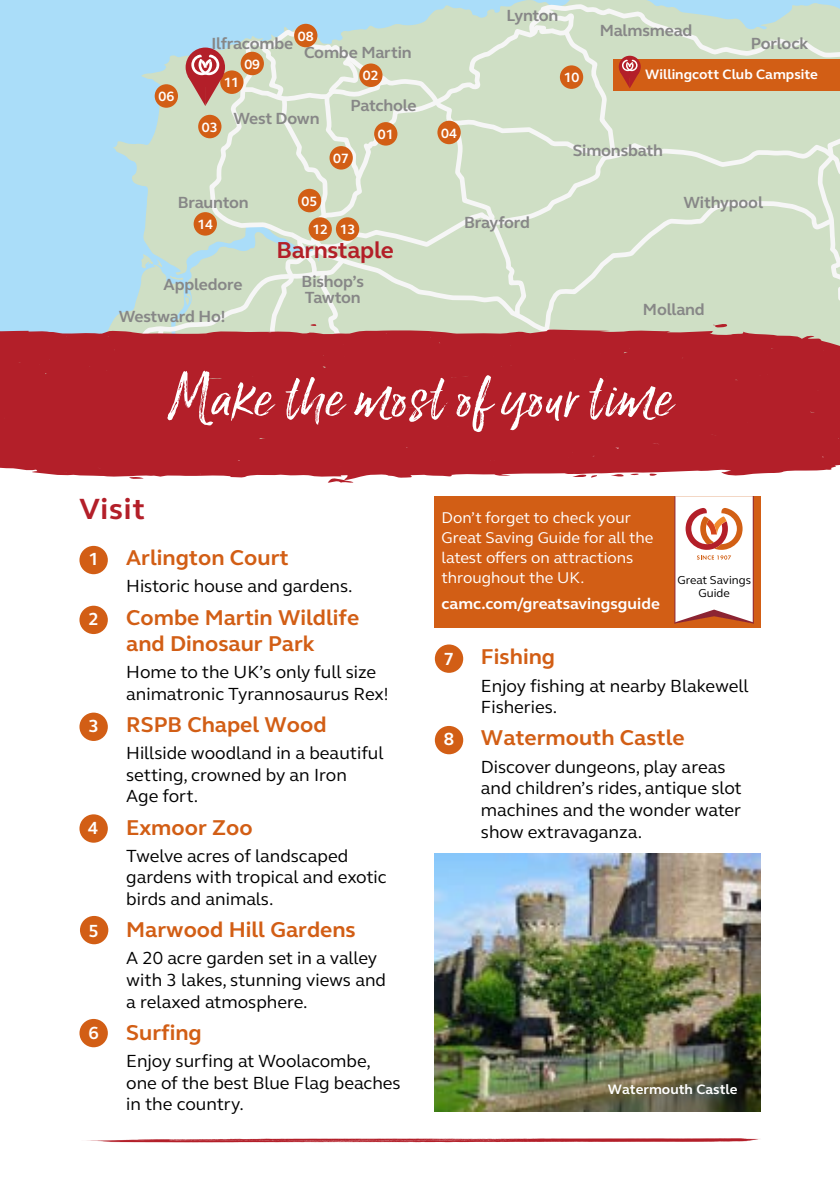
<style>
.page{position:relative;width:840px;height:1191px;background:#fff}
.page>*{position:absolute;margin:0;border:0;box-sizing:border-box;transform-origin:0 0}
.t1{font:68px "Lucky Fellas Win";letter-spacing:.025em;color:#fff}
.t2{font:700 30px "FS Elliot";letter-spacing:.025em;color:#b31f29}
.t3{font:700 23.6px "FS Elliot";letter-spacing:-.01em;color:#b31f28}
.t4{font:700 22px/26.4px "FS Elliot";color:#d25e15}
.t5{font:18px/21.6px "FS Elliot";color:#000}
.t6{font:700 18px "FS Elliot";color:#fff}
.t7{font:700 16.6px/16.6px "FS Elliot";letter-spacing:-.01em;color:#878787}
.t8{font:16px/20px "FS Elliot";color:#fff}
.t9{font:700 16px "FS Elliot";color:#fff}
.t10{font:700 14px "FS Elliot";color:#fff}
.t11{font:700 13.8px "FS Elliot";color:#fff}
.t12{font:11.8px/13.4px "FS Elliot";color:#000;text-align:center}
</style>
<div class="page">
<svg style="left:62px;top:0;width:246px;height:329px;background:#b2ddec"></svg>
<svg style="left:308px;top:0;width:506px;height:329px;background:#c6dfd4"></svg>
<svg style="left:814px;top:0;width:25px;height:329px;background:#d0e0ca"></svg>
<svg style="left:207px;top:28px;width:321px;height:301px;background:#d0e1cd"></svg>
<svg style="left:330px;top:137px;width:509px;height:116px;background:#d2e1c9"></svg>
<div style="left:529px;top:199px;width:306px;height:130px;background:#cfdfc5"></div>
<svg style="left:238px;top:41px;width:153px;height:181px;background:#d4e1cb"></svg>
<div style="left:359px;top:63px;width:23px;height:24px;background:#d25e15;border-radius:50%"></div>
<div style="left:240px;top:52px;width:24px;height:23px;background:#d25e15;border-radius:50%"></div>
<div style="left:220px;top:70px;width:23px;height:24px;background:#d25e15;border-radius:50%"></div>
<div style="left:374px;top:122px;width:23px;height:24px;background:#d25e15;border-radius:50%"></div>
<div style="left:198px;top:115px;width:23px;height:23px;background:#d25e15;border-radius:50%"></div>
<div style="left:298px;top:189px;width:23px;height:23px;background:#d25e15;border-radius:50%"></div>
<div style="left:329px;top:146px;width:23px;height:24px;background:#d25e15;border-radius:50%"></div>
<div style="left:155px;top:84px;width:23px;height:24px;background:#d25e15;border-radius:50%"></div>
<div style="left:294px;top:24px;width:23px;height:23px;background:#d25e15;border-radius:50%"></div>
<div style="left:437px;top:121px;width:23px;height:23px;background:#d25e15;border-radius:50%"></div>
<div style="left:308px;top:217px;width:24px;height:24px;background:#d25e15;border-radius:50%"></div>
<div style="left:193px;top:212px;width:24px;height:24px;background:#d25e15;border-radius:50%"></div>
<div style="left:336px;top:217px;width:23px;height:24px;background:#d25e15;border-radius:50%"></div>
<img style="left:434px;top:853px;width:326px;height:258px">
<div style="left:79px;top:605px;width:29px;height:29px;background:#d25e15;border-radius:50%"></div>
<div style="left:79px;top:712px;width:29px;height:29px;background:#d25e15;border-radius:50%"></div>
<div style="left:79px;top:814px;width:29px;height:28px;background:#d25e15;border-radius:50%"></div>
<div style="left:79px;top:546px;width:29px;height:28px;background:#d25e15;border-radius:50%"></div>
<div style="left:434px;top:644px;width:29px;height:29px;background:#d25e15;border-radius:50%"></div>
<div style="left:434px;top:726px;width:29px;height:28px;background:#d25e15;border-radius:50%"></div>
<div style="left:79px;top:1019px;width:29px;height:28px;background:#d25e15;border-radius:50%"></div>
<div style="left:80px;top:916px;width:28px;height:28px;background:#d25e15;border-radius:50%"></div>
<div style="left:0;top:0;width:62px;height:343px;background:#aaddf9"></div>
<svg style="left:86px;top:1138px;width:674px;height:5px"></svg>
<div style="left:613px;top:59px;width:226px;height:32px;background:#d25e15"></div>
<div style="left:618px;top:56px;width:22px;height:22px;background:#b31f29;border-radius:50%"></div>
<svg style="left:446px;top:3px;width:193px;height:159px;background:#d2dac3"></svg>
<div style="left:185px;top:48px;width:40px;height:39px;background:#b31f29;border-radius:50%"></div>
<svg style="left:187px;top:55px;width:36px;height:51px"></svg>
<svg style="left:710px;top:321px;width:16px;height:7px"></svg>
<div style="left:0;top:329px;width:839px;height:150px;background:#b31f29"></div>
<svg style="left:97px;top:235px;width:269px;height:140px;background:#c3a59f"></svg>
<svg style="left:610px;top:473px;width:13px;height:4px"></svg>
<svg style="left:648px;top:473px;width:8px;height:3px"></svg>
<svg style="left:629px;top:473px;width:10px;height:2px"></svg>
<svg style="left:572px;top:474px;width:25px;height:4px"></svg>
<svg style="left:129px;top:476px;width:15px;height:3px"></svg>
<svg style="left:327px;top:477px;width:26px;height:6px"></svg>
<div style="left:434px;top:496px;width:326px;height:131px;background:#d25e15"></div>
<svg style="left:674px;top:496px;width:78px;height:127px;background:#f1d7d0"></svg>
<hr style="left:752px;top:496px;width:1px;height:127px;background:#8c2432">
<p class="t11" style="left:298px;top:27px;width:17px">08</p>
<p class="t7" style="left:211px;top:34px;width:83px">Ilfracombe</p>
<p class="t7" style="left:304px;top:44px;width:109px">Combe Martin</p>
<p class="t11" style="left:244px;top:55px;width:17px">09</p>
<p class="t11" style="left:158px;top:87px;width:17px">06</p>
<p class="t11" style="left:224px;top:73px;width:17px">11</p>
<p class="t11" style="left:202px;top:118px;width:17px">03</p>
<p class="t7" style="left:233px;top:109px;width:88px">West Down</p>
<p class="t7" style="left:178px;top:194px;width:72px">Braunton</p>
<p class="t11" style="left:301px;top:192px;width:17px">05</p>
<p class="t11" style="left:363px;top:66px;width:17px">02</p>
<p class="t7" style="left:350px;top:97px;width:68px">Patchole</p>
<p class="t11" style="left:333px;top:149px;width:17px">07</p>
<p class="t11" style="left:377px;top:125px;width:17px">01</p>
<p class="t11" style="left:197px;top:215px;width:17px">14</p>
<p class="t7" style="left:119px;top:267px;width:125px;line-height:32.6px;text-indent:45px">Appledore<br>Westward Ho!</p>
<p class="t11" style="left:312px;top:220px;width:17px">12</p>
<p class="t11" style="left:339px;top:220px;width:17px">13</p>
<h3 class="t3" style="left:276px;top:235px;width:119px">Barnstaple</h3>
<p class="t7" style="left:301px;top:272px;width:64px">Bishop’s<br>Tawton</p>
<p class="t7" style="left:506px;top:7px;width:53px">Lynton</p>
<p class="t11" style="left:563px;top:68px;width:17px">10</p>
<p class="t7" style="left:599px;top:21px;width:94px">Malmsmead</p>
<p class="t7" style="left:750px;top:35px;width:59px">Porlock</p>
<p class="t10" style="left:644px;top:65px;width:174px">Willingcott Club Campsite</p>
<p class="t11" style="left:441px;top:124px;width:17px">04</p>
<p class="t7" style="left:464px;top:214px;width:67px">Brayford</p>
<p class="t7" style="left:572px;top:142px;width:92px">Simonsbath</p>
<p class="t7" style="left:683px;top:194px;width:81px">Withypool</p>
<p class="t7" style="left:642px;top:300px;width:63px">Molland</p>
<h1 class="t1" style="left:168px;top:354px;width:504px">Make the most of your time</h1>
<h2 class="t2" style="left:79px;top:488px;width:67px">Visit</h2>
<p class="t4" style="left:126px;top:544px;width:164px">Arlington Court</p>
<p class="t5" style="left:126px;top:575px;width:228px">Historic house and gardens.</p>
<p class="t4" style="left:126px;top:603px;width:234px">Combe Martin Wildlife and Dinosaur Park</p>
<p class="t5" style="left:126px;top:661px;width:264px">Home to the UK’s only full size animatronic Tyrannosaurus Rex!</p>
<p class="t4" style="left:126px;top:711px;width:202px">RSPB Chapel Wood</p>
<p class="t5" style="left:126px;top:742px;width:259px">Hillside woodland in a beautiful setting, crowned by an Iron<br>Age fort.</p>
<p class="t4" style="left:126px;top:813px;width:128px">Exmoor Zoo</p>
<p class="t5" style="left:126px;top:844px;width:262px">Twelve acres of landscaped gardens with tropical and exotic birds and animals.</p>
<p class="t4" style="left:126px;top:916px;width:231px">Marwood Hill Gardens</p>
<p class="t5" style="left:126px;top:947px;width:261px">A 20 acre garden set in a valley with 3 lakes, stunning views and a relaxed atmosphere.</p>
<p class="t4" style="left:126px;top:1018px;width:77px">Surfing</p>
<p class="t5" style="left:126px;top:1049px;width:276px">Enjoy surfing at Woolacombe, one of the best Blue Flag beaches in the country.</p>
<p class="t6" style="left:88px;top:547px;width:12px">1</p>
<p class="t6" style="left:88px;top:607px;width:12px">2</p>
<p class="t6" style="left:88px;top:714px;width:12px">3</p>
<p class="t6" style="left:88px;top:816px;width:12px">4</p>
<p class="t6" style="left:88px;top:918px;width:12px">5</p>
<p class="t6" style="left:88px;top:1021px;width:12px">6</p>
<p class="t8" style="left:441px;top:507px;width:213px">Don’t forget to check your<br>Great Saving Guide for all the latest offers on attractions throughout the UK.</p>
<p class="t9" style="left:441px;top:592px;width:220px">camc.com/greatsavingsguide</p>
<p class="t12" style="left:677px;top:572px;width:75px">Great Savings<br>Guide</p>
<p class="t6" style="left:443px;top:646px;width:12px">7</p>
<p class="t6" style="left:443px;top:727px;width:12px">8</p>
<p class="t4" style="left:480px;top:643px;width:76px">Fishing</p>
<p class="t5" style="left:480px;top:674px;width:269px">Enjoy fishing at nearby Blakewell<br>Fisheries.</p>
<p class="t4" style="left:480px;top:724px;width:205px">Watermouth Castle</p>
<p class="t5" style="left:480px;top:755px;width:262px">Discover dungeons, play areas and children’s rides, antique slot machines and the wonder water show extravaganza.</p>
<p class="t10" style="left:607px;top:1079px;width:131px">Watermouth Castle</p>
</div>
